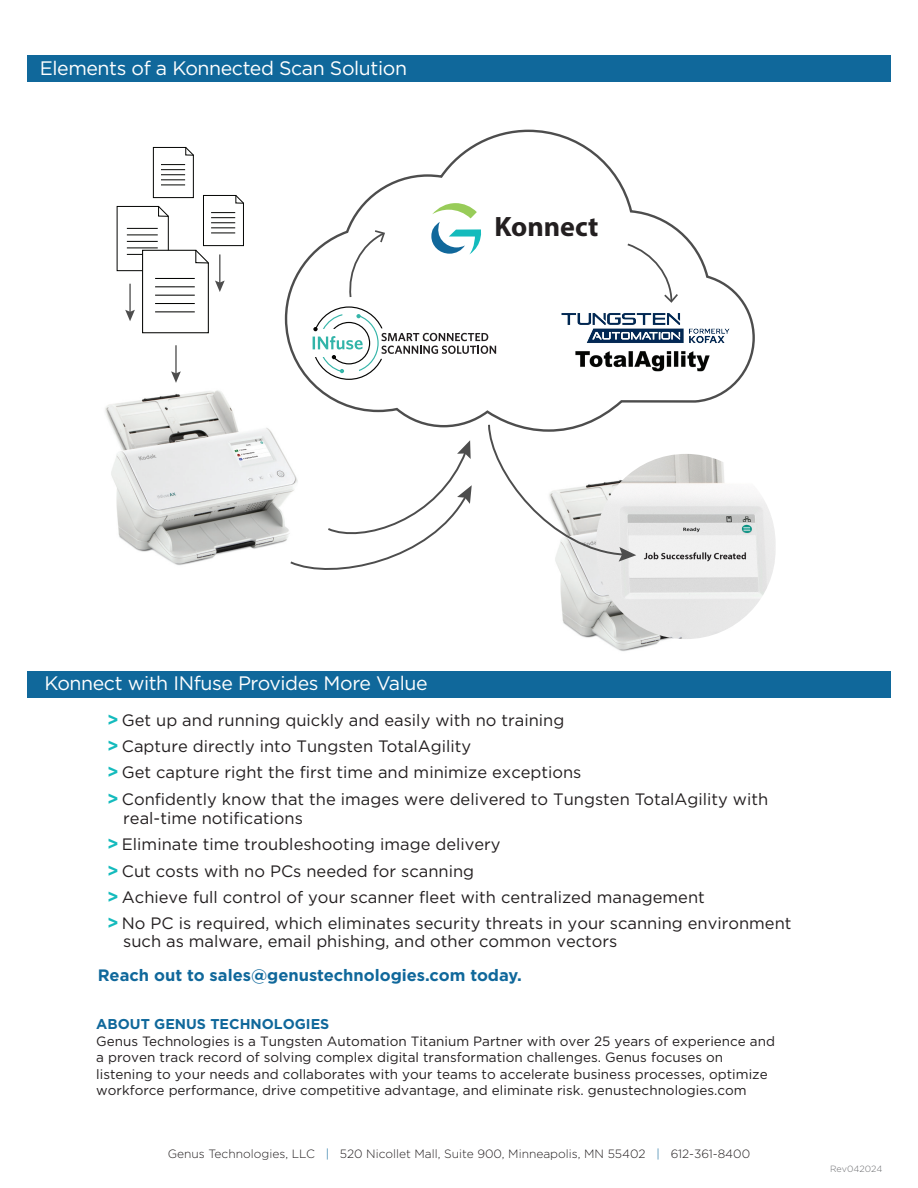
<style>
.page{position:relative;width:918px;height:1188px;background:#fff}
.page>*{position:absolute;margin:0;border:0;box-sizing:border-box;transform-origin:0 0}
.t1{font:700 28.05px "Myriad Pro";color:#231f20}
.t2{font:19.5px "Gotham";letter-spacing:-.02em;color:#fff}
.List_Paragraph{font:16.5px/26.2px "Gotham";color:#231f20}
.List_Paragraph-2{font:700 16.5px "Gotham";color:#10689b}
.List_Paragraph-3{font:700 14.25px "Gotham";color:#10689b}
.List_Paragraph-4{font:13.5px/16.5px "Gotham";color:#231f20}
.t3{font:300 12px "Gotham";color:#231f20}
.Section_Copy_Column{font:300 9px "Gotham";color:#6c6d70}
.s1{font-weight:700;font-size:18px;color:#14bbbd}
.s2{color:#10689b}
</style>
<div class="page">
<div style="left:27px;top:55px;width:864px;height:27px;background:#10689b"></div>
<div style="left:27px;top:671px;width:864px;height:27px;background:#10689b"></div>
<img style="left:105px;top:390px;width:183px;height:176px">
<svg style="left:284px;top:129px;width:471px;height:304px"></svg>
<svg style="left:348px;top:230px;width:38px;height:69px"></svg>
<svg style="left:626px;top:242px;width:52px;height:61px"></svg>
<hr style="left:175px;top:345px;width:2px;height:30px;background:#4d4d4d">
<svg style="left:171px;top:371px;width:10px;height:12px"></svg>
<svg style="left:288px;top:440px;width:184px;height:130px"></svg>
<svg style="left:116px;top:147px;width:128px;height:187px"></svg>
<img style="left:556px;top:562px;width:112px;height:90px">
<img style="left:596px;top:454px;width:180px;height:185px">
<svg style="left:487px;top:423px;width:149px;height:139px"></svg>
<img style="left:559px;top:310px;width:174px;height:35px">
<p class="t2" style="left:40px;top:58px;width:369px">Elements of a Konnected Scan Solution</p>
<p class="t1" style="left:494px;top:208px;width:106px">Konnect</p>
<p class="t2" style="left:44px;top:672px;width:385px">Konnect with INfuse Provides More Value</p>
<p class="List_Paragraph" style="left:107px;top:707px;width:663px"><span class="s1">&gt;</span> Get up and running quickly and easily with no training<br><span class="s1">&gt;</span> Capture directly into Tungsten TotalAgility<br><span class="s1">&gt;</span> Get capture right the first time and minimize exceptions<br><span class="s1">&gt;</span> Confidently know that the images were delivered to Tungsten TotalAgility with</p>
<p class="List_Paragraph" style="left:107px;top:805px;width:686px;text-indent:16px">real-time notifications<br><span class="s1">&gt;</span> Eliminate time troubleshooting image delivery<br><span class="s1">&gt;</span> Cut costs with no PCs needed for scanning<br><span class="s1">&gt;</span> Achieve full control of your scanner fleet with centralized management<br><span class="s1">&gt;</span> No PC is required, which eliminates security threats in your scanning environment</p>
<p class="List_Paragraph" style="left:123px;top:928px;width:496px">such as malware, email phishing, and other common vectors</p>
<p class="List_Paragraph-2" style="left:98px;top:966px;width:425px">Reach out to sales@genustechnologies.com today.</p>
<p class="List_Paragraph-3" style="left:96px;top:1016px;width:235px">ABOUT GENUS TECHNOLOGIES</p>
<p class="List_Paragraph-4" style="left:96px;top:1032px;width:680px">Genus Technologies is a Tungsten Automation Titanium Partner with over 25 years of experience and a proven track record of solving complex digital transformation challenges. Genus focuses on listening to your needs and collaborates with your teams to accelerate business processes, optimize workforce performance, drive competitive advantage, and eliminate risk. genustechnologies.com</p>
<p class="t3" style="left:168px;top:1147px;width:584px">Genus Technologies, LLC <span class="s2">|</span> 520 Nicollet Mall, Suite 900, Minneapolis, MN 55402 <span class="s2">|</span> 612-361-8400</p>
<p class="Section_Copy_Column" style="left:830px;top:1163px;width:54px">Rev042024</p>
</div>
